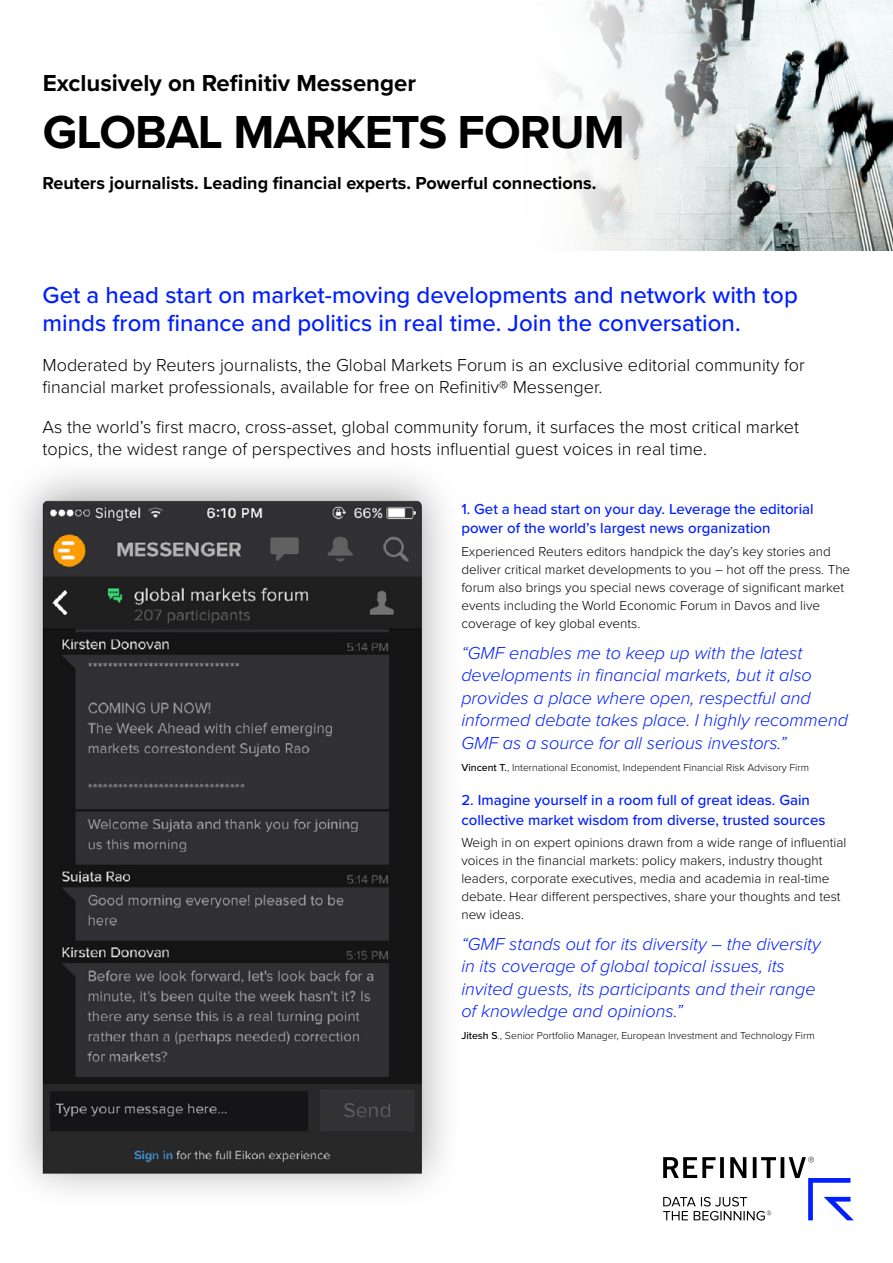
<style>
.page{position:relative;width:893px;height:1263px;background:#fff}
.page>*{position:absolute;margin:0;border:0;box-sizing:border-box;transform-origin:0 0}
.t1{font:700 48px "Proxima Nova";letter-spacing:-.02em;color:#000}
.t2{font:500 24px/28.5px "Proxima Nova";color:#001eff}
.t3{font:700 24px "Proxima Nova";color:#000}
.t4{font:italic 300 18px/22.5px "Proxima Nova";color:#001eff}
.t5{font:300 18px/22.5px "Proxima Nova";color:#000}
.t6{font:700 18px "Proxima Nova";color:#000}
.t7{font:500 15px/19.5px "Proxima Nova";color:#001eff}
.t8{font:300 13.5px/18px "Proxima Nova";color:#000}
.t9{font:300 10.5px "Proxima Nova";color:#000}
.s1{font-weight:500}
</style>
<div class="page">
<svg style="left:663px;top:1157px;width:191px;height:63px"></svg>
<img style="left:782px;top:0;width:111px;height:251px">
<div style="left:1px;top:454px;width:462px;height:757px;background:#000;opacity:.35"></div>
<img style="left:43px;top:500px;width:379px;height:674px">
<svg style="left:560px;top:0;width:222px;height:251px"></svg>
<h2 class="t3" style="left:43px;top:65px;width:375px">Exclusively on Refinitiv Messenger</h2>
<h1 class="t1" style="left:43px;top:96px;width:583px">GLOBAL MARKETS FORUM</h1>
<h3 class="t6" style="left:43px;top:170px;width:555px">Reuters journalists. Leading financial experts. Powerful connections.</h3>
<h2 class="t2" style="left:43px;top:280px;width:757px">Get a head start on market-moving developments and network with top minds from finance and politics in real time. Join the conversation.</h2>
<h3 class="t5" style="left:43px;top:353px;width:764px">Moderated by Reuters journalists, the Global Markets Forum is an exclusive editorial community for financial market professionals, available for free on Refinitiv® Messenger.</h3>
<h3 class="t5" style="left:43px;top:415px;width:758px">As the world’s first macro, cross-asset, global community forum, it surfaces the most critical market topics, the widest range of perspectives and hosts influential guest voices in real time.</h3>
<p class="t7" style="left:461px;top:499px;width:354px">1. Get a head start on your day. Leverage the editorial power of the world’s largest news organization</p>
<p class="t8" style="left:461px;top:541px;width:390px">Experienced Reuters editors handpick the day’s key stories and deliver critical market developments to you – hot off the press. The forum also brings you special news coverage of significant market events including the World Economic Forum in Davos and live coverage of key global events.</p>
<h3 class="t4" style="left:461px;top:640px;width:388px">“GMF enables me to keep up with the latest developments in financial markets, but it also provides a place where open, respectful and informed debate takes place. I highly recommend GMF as a source for all serious investors.”</h3>
<p class="t9" style="left:461px;top:759px;width:349px"><span class="s1">Vincent T.</span>, International Economist, Independent Financial Risk Advisory Firm</p>
<p class="t7" style="left:461px;top:790px;width:366px">2. Imagine yourself in a room full of great ideas. Gain collective market wisdom from diverse, trusted sources</p>
<p class="t8" style="left:461px;top:832px;width:386px">Weigh in on expert opinions drawn from a wide range of influential voices in the financial markets: policy makers, industry thought leaders, corporate executives, media and academia in real-time debate. Hear different perspectives, share your thoughts and test new ideas.</p>
<h3 class="t4" style="left:461px;top:931px;width:361px">“GMF stands out for its diversity – the diversity in its coverage of global topical issues, its invited guests, its participants and their range of knowledge and opinions.”</h3>
<p class="t9" style="left:461px;top:1028px;width:355px"><span class="s1">Jitesh S</span>., Senior Portfolio Manager, European Investment and Technology Firm</p>
</div>
